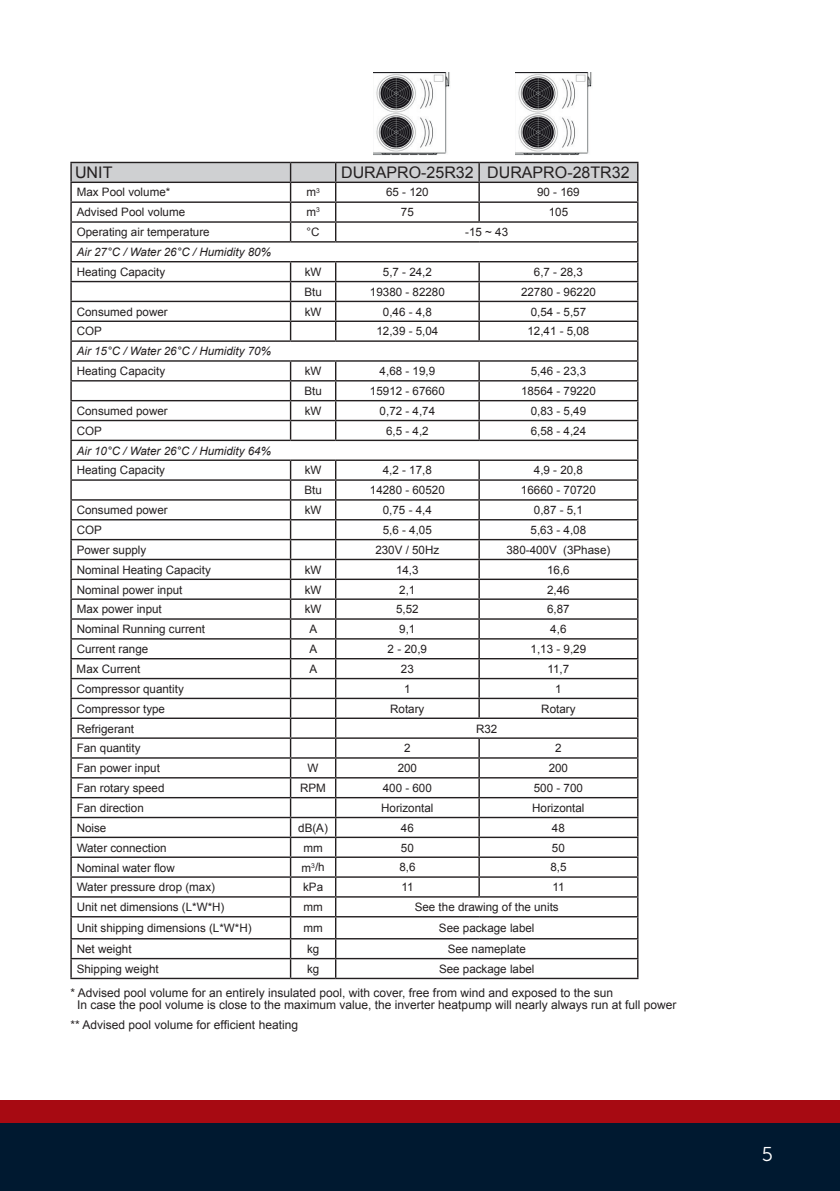
<style>
.page{position:relative;width:840px;height:1191px;background:#fff}
.page>*{position:absolute;margin:0;border:0;box-sizing:border-box;transform-origin:0 0}
.t1{font:20px "Museo Sans 300";color:#fff}
.t2{font:16px "Arial";color:#231f20}
.t3{font:12px/12px "Arial";color:#231f20}
.t4{font:11.6px "Arial";color:#231f20}
.t5{font:italic 11.6px "Arial";color:#231f20}
</style>
<div class="page">
<div style="left:0;top:1123px;width:839px;height:68px;background:#001930"></div>
<div style="left:0;top:1100px;width:839px;height:23px;background:#a70a12"></div>
<img style="left:373px;top:72px;width:77px;height:83px">
<img style="left:515px;top:72px;width:77px;height:83px">
<svg style="left:70px;top:162px;width:568px;height:815px"></svg>
<hr style="left:70px;top:977px;width:220px;height:2px;background:#231f20">
<hr style="left:290px;top:977px;width:45px;height:2px;background:#231f20">
<hr style="left:335px;top:977px;width:144px;height:2px;background:#231f20">
<hr style="left:479px;top:977px;width:159px;height:2px;background:#231f20">
<h2 class="t2" style="left:75px;top:162px;width:39px">UNIT</h2>
<h2 class="t2" style="left:341px;top:162px;width:290px">DURAPRO-25R32 DURAPRO-28TR32</h2>
<p class="t4" style="left:77px;top:185px;width:95px">Max Pool volume*</p>
<p class="t4" style="left:306px;top:185px;width:15px">m<sup>3</sup></p>
<p class="t4" style="left:386px;top:185px;width:44px">65 - 120</p>
<p class="t4" style="left:537px;top:185px;width:44px">90 - 169</p>
<p class="t4" style="left:77px;top:205px;width:110px">Advised Pool volume</p>
<p class="t4" style="left:306px;top:205px;width:15px">m<sup>3</sup></p>
<p class="t4" style="left:401px;top:205px;width:14px">75</p>
<p class="t4" style="left:548px;top:205px;width:21px">105</p>
<p class="t4" style="left:77px;top:224px;width:134px">Operating air temperature</p>
<p class="t4" style="left:306px;top:224px;width:15px">°C</p>
<p class="t4" style="left:465px;top:224px;width:44px">-15 ~ 43</p>
<p class="t5" style="left:77px;top:244px;width:196px">Air 27°C / Water 26°C / Humidity 80%</p>
<p class="t4" style="left:77px;top:264px;width:90px">Heating Capacity</p>
<p class="t4" style="left:304px;top:264px;width:18px">kW</p>
<p class="t4" style="left:382px;top:264px;width:51px">5,7 - 24,2</p>
<p class="t4" style="left:533px;top:264px;width:51px">6,7 - 28,3</p>
<p class="t4" style="left:304px;top:284px;width:19px">Btu</p>
<p class="t4" style="left:370px;top:284px;width:76px">19380 - 82280</p>
<p class="t4" style="left:520px;top:284px;width:76px">22780 - 96220</p>
<p class="t4" style="left:77px;top:304px;width:92px">Consumed power</p>
<p class="t4" style="left:304px;top:304px;width:18px">kW</p>
<p class="t4" style="left:382px;top:304px;width:51px">0,46 - 4,8</p>
<p class="t4" style="left:530px;top:304px;width:57px">0,54 - 5,57</p>
<p class="t4" style="left:77px;top:324px;width:27px">COP</p>
<p class="t4" style="left:376px;top:324px;width:63px">12,39 - 5,04</p>
<p class="t4" style="left:527px;top:324px;width:63px">12,41 - 5,08</p>
<p class="t5" style="left:77px;top:344px;width:196px">Air 15°C / Water 26°C / Humidity 70%</p>
<p class="t4" style="left:77px;top:363px;width:90px">Heating Capacity</p>
<p class="t4" style="left:304px;top:363px;width:18px">kW</p>
<p class="t4" style="left:379px;top:363px;width:57px">4,68 - 19,9</p>
<p class="t4" style="left:530px;top:363px;width:57px">5,46 - 23,3</p>
<p class="t4" style="left:304px;top:383px;width:19px">Btu</p>
<p class="t4" style="left:370px;top:383px;width:76px">15912 - 67660</p>
<p class="t4" style="left:520px;top:383px;width:76px">18564 - 79220</p>
<p class="t4" style="left:77px;top:403px;width:92px">Consumed power</p>
<p class="t4" style="left:304px;top:403px;width:18px">kW</p>
<p class="t4" style="left:379px;top:403px;width:57px">0,72 - 4,74</p>
<p class="t4" style="left:530px;top:403px;width:57px">0,83 - 5,49</p>
<p class="t4" style="left:77px;top:423px;width:27px">COP</p>
<p class="t4" style="left:386px;top:423px;width:44px">6,5 - 4,2</p>
<p class="t4" style="left:530px;top:423px;width:57px">6,58 - 4,24</p>
<p class="t5" style="left:77px;top:443px;width:196px">Air 10°C / Water 26°C / Humidity 64%</p>
<p class="t4" style="left:77px;top:463px;width:90px">Heating Capacity</p>
<p class="t4" style="left:304px;top:463px;width:18px">kW</p>
<p class="t4" style="left:382px;top:463px;width:51px">4,2 - 17,8</p>
<p class="t4" style="left:533px;top:463px;width:51px">4,9 - 20,8</p>
<p class="t4" style="left:304px;top:482px;width:19px">Btu</p>
<p class="t4" style="left:370px;top:482px;width:76px">14280 - 60520</p>
<p class="t4" style="left:520px;top:482px;width:76px">16660 - 70720</p>
<p class="t4" style="left:77px;top:502px;width:92px">Consumed power</p>
<p class="t4" style="left:304px;top:502px;width:18px">kW</p>
<p class="t4" style="left:382px;top:502px;width:51px">0,75 - 4,4</p>
<p class="t4" style="left:533px;top:502px;width:51px">0,87 - 5,1</p>
<p class="t4" style="left:77px;top:522px;width:27px">COP</p>
<p class="t4" style="left:382px;top:522px;width:51px">5,6 - 4,05</p>
<p class="t4" style="left:530px;top:522px;width:57px">5,63 - 4,08</p>
<p class="t4" style="left:77px;top:542px;width:71px">Power supply</p>
<p class="t4" style="left:375px;top:542px;width:65px">230V / 50Hz</p>
<p class="t4" style="left:506px;top:542px;width:105px">380-400V (3Phase)</p>
<p class="t4" style="left:77px;top:562px;width:136px">Nominal Heating Capacity</p>
<p class="t4" style="left:304px;top:562px;width:18px">kW</p>
<p class="t4" style="left:396px;top:562px;width:24px">14,3</p>
<p class="t4" style="left:546px;top:562px;width:24px">16,6</p>
<p class="t4" style="left:77px;top:582px;width:107px">Nominal power input</p>
<p class="t4" style="left:304px;top:582px;width:18px">kW</p>
<p class="t4" style="left:399px;top:582px;width:18px">2,1</p>
<p class="t4" style="left:546px;top:582px;width:24px">2,46</p>
<p class="t4" style="left:77px;top:602px;width:87px">Max power input</p>
<p class="t4" style="left:304px;top:602px;width:18px">kW</p>
<p class="t4" style="left:396px;top:602px;width:24px">5,52</p>
<p class="t4" style="left:546px;top:602px;width:24px">6,87</p>
<p class="t4" style="left:77px;top:621px;width:130px">Nominal Running current</p>
<p class="t4" style="left:309px;top:621px;width:9px">A</p>
<p class="t4" style="left:399px;top:621px;width:18px">9,1</p>
<p class="t4" style="left:550px;top:621px;width:18px">4,6</p>
<p class="t4" style="left:77px;top:641px;width:73px">Current range</p>
<p class="t4" style="left:309px;top:641px;width:9px">A</p>
<p class="t4" style="left:387px;top:641px;width:41px">2 - 20,9</p>
<p class="t4" style="left:530px;top:641px;width:57px">1,13 - 9,29</p>
<p class="t4" style="left:77px;top:661px;width:65px">Max Current</p>
<p class="t4" style="left:309px;top:661px;width:9px">A</p>
<p class="t4" style="left:400px;top:661px;width:14px">23</p>
<p class="t4" style="left:547px;top:661px;width:23px">11,7</p>
<p class="t4" style="left:77px;top:681px;width:109px">Compressor quantity</p>
<p class="t4" style="left:404px;top:681px;width:8px">1</p>
<p class="t4" style="left:555px;top:681px;width:8px">1</p>
<p class="t4" style="left:77px;top:701px;width:90px">Compressor type</p>
<p class="t4" style="left:390px;top:701px;width:36px">Rotary</p>
<p class="t4" style="left:541px;top:701px;width:36px">Rotary</p>
<p class="t4" style="left:77px;top:721px;width:59px">Refrigerant</p>
<p class="t4" style="left:475px;top:721px;width:23px">R32</p>
<p class="t4" style="left:77px;top:740px;width:65px">Fan quantity</p>
<p class="t4" style="left:404px;top:740px;width:8px">2</p>
<p class="t4" style="left:555px;top:740px;width:8px">2</p>
<p class="t4" style="left:77px;top:760px;width:85px">Fan power input</p>
<p class="t4" style="left:307px;top:760px;width:12px">W</p>
<p class="t4" style="left:397px;top:760px;width:21px">200</p>
<p class="t4" style="left:548px;top:760px;width:21px">200</p>
<p class="t4" style="left:77px;top:780px;width:89px">Fan rotary speed</p>
<p class="t4" style="left:300px;top:780px;width:27px">RPM</p>
<p class="t4" style="left:382px;top:780px;width:51px">400 - 600</p>
<p class="t4" style="left:533px;top:780px;width:51px">500 - 700</p>
<p class="t4" style="left:77px;top:800px;width:69px">Fan direction</p>
<p class="t4" style="left:381px;top:800px;width:54px">Horizontal</p>
<p class="t4" style="left:532px;top:800px;width:54px">Horizontal</p>
<p class="t4" style="left:77px;top:820px;width:31px">Noise</p>
<p class="t4" style="left:298px;top:820px;width:31px">dB(A)</p>
<p class="t4" style="left:400px;top:820px;width:14px">46</p>
<p class="t4" style="left:551px;top:820px;width:14px">48</p>
<p class="t4" style="left:77px;top:840px;width:91px">Water connection</p>
<p class="t4" style="left:303px;top:840px;width:21px">mm</p>
<p class="t4" style="left:400px;top:840px;width:14px">50</p>
<p class="t4" style="left:551px;top:840px;width:14px">50</p>
<p class="t4" style="left:77px;top:860px;width:99px">Nominal water flow</p>
<p class="t4" style="left:301px;top:859px;width:25px">m<sup>3</sup>/h</p>
<p class="t4" style="left:399px;top:859px;width:18px">8,6</p>
<p class="t4" style="left:550px;top:859px;width:18px">8,5</p>
<p class="t4" style="left:77px;top:879px;width:140px">Water pressure drop (max)</p>
<p class="t4" style="left:303px;top:879px;width:21px">kPa</p>
<p class="t4" style="left:401px;top:879px;width:14px">11</p>
<p class="t4" style="left:552px;top:879px;width:14px">11</p>
<p class="t4" style="left:77px;top:899px;width:149px">Unit net dimensions (L*W*H)</p>
<p class="t4" style="left:303px;top:899px;width:21px">mm</p>
<p class="t4" style="left:414px;top:899px;width:145px">See the drawing of the units</p>
<p class="t4" style="left:77px;top:920px;width:176px">Unit shipping dimensions (L*W*H)</p>
<p class="t4" style="left:303px;top:920px;width:21px">mm</p>
<p class="t4" style="left:438px;top:920px;width:97px">See package label</p>
<p class="t4" style="left:77px;top:941px;width:56px">Net weight</p>
<p class="t4" style="left:307px;top:941px;width:14px">kg</p>
<p class="t4" style="left:447px;top:941px;width:80px">See nameplate</p>
<p class="t4" style="left:77px;top:961px;width:83px">Shipping weight</p>
<p class="t4" style="left:307px;top:961px;width:14px">kg</p>
<p class="t4" style="left:439px;top:961px;width:97px">See package label</p>
<p class="t3" style="left:77px;top:986px;width:600px;text-indent:-7px">* Advised pool volume for an entirely insulated pool, with cover, free from wind and exposed to the sun<br>In case the pool volume is close to the maximum value, the inverter heatpump will nearly always run at full power</p>
<p class="t3" style="left:70px;top:1018px;width:229px">** Advised pool volume for efficient heating</p>
<h1 class="t1" style="left:761px;top:1143px;width:13px">5</h1>
</div>
